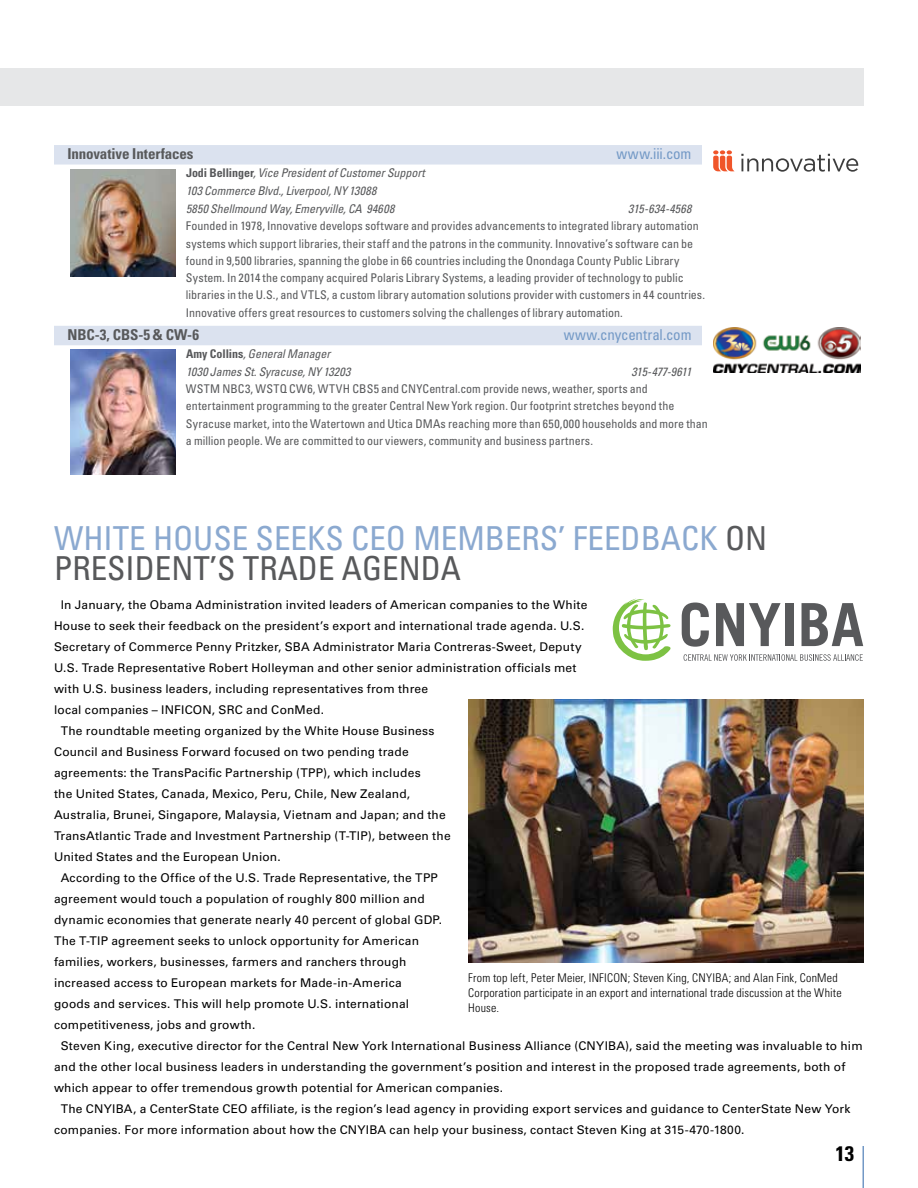
<style>
.page{position:relative;width:918px;height:1188px;background:#fff}
.page>*{position:absolute;margin:0;border:0;box-sizing:border-box;transform-origin:0 0}
.t1{font:condensed 33px/30px "Univers LT Std";color:#8ba9d0}
.t2{font:700 condensed 21px "Univers LT Std";color:#000}
.t3{font:700 condensed 15px "Univers LT Std";letter-spacing:-.005em;color:#58595b}
.t4{font:condensed 15px "Univers LT Std";letter-spacing:-.01em;color:#7399c6}
.t5{font:12px "Univers LT Std";letter-spacing:.015em;color:#000}
.t6{font:condensed 12px/17.2px "Univers LT Std";color:#58595b}
.t7{font:italic condensed 12px/18px "Univers LT Std";letter-spacing:-.005em;color:#58595b}
.t8{font:300 condensed 12px/15px "Univers LT Std";letter-spacing:.015em;color:#000}
.t9{font:italic condensed 12px "Univers LT Std";letter-spacing:.015em;color:#58595b}
.t10{font:italic condensed 12px "Univers LT Std";letter-spacing:-.025em;color:#58595b}
.s1{font-weight:700;font-style:normal}
.s2{color:#58595b}
</style>
<div class="page">
<hr style="left:862px;top:1146px;width:2px;height:42px;background:#7399c6">
<div style="left:0;top:68px;width:864px;height:38px;background:#e6e7e8"></div>
<img style="left:70px;top:170px;width:106px;height:106px">
<div style="left:54px;top:145px;width:648px;height:20px;background:#dbe2ef"></div>
<div style="left:54px;top:326px;width:648px;height:19px;background:#dbe2ef"></div>
<img style="left:713px;top:327px;width:147px;height:46px">
<svg style="left:741px;top:154px;width:117px;height:18px"></svg>
<svg style="left:713px;top:150px;width:21px;height:21px"></svg>
<img style="left:70px;top:350px;width:106px;height:124px">
<svg style="left:682px;top:603px;width:27px;height:44px"></svg>
<svg style="left:716px;top:603px;width:65px;height:43px"></svg>
<div style="left:785px;top:603px;width:9px;height:43px;background:#58595b"></div>
<svg style="left:802px;top:603px;width:61px;height:43px"></svg>
<svg style="left:684px;top:654px;width:179px;height:7px"></svg>
<svg style="left:613px;top:599px;width:58px;height:62px"></svg>
<img style="left:468px;top:699px;width:396px;height:263px">
<p class="t3" style="left:68px;top:145px;width:128px">Innovative Interfaces</p>
<p class="t4" style="left:617px;top:144px;width:76px">www.iii.com</p>
<p class="t7" style="left:186px;top:164px;width:240px"><span class="s1">Jodi Bellinger</span>, Vice President of Customer Support<br>103 Commerce Blvd., Liverpool, NY 13088<br>5850 Shellmound Way, Emeryville, CA 94608</p>
<p class="t9" style="left:628px;top:201px;width:65px">315-634-4568</p>
<p class="t6" style="left:186px;top:217px;width:521px">Founded in 1978, Innovative develops software and provides advancements to integrated library automation systems which support libraries, their staff and the patrons in the community. Innovative’s software can be found in 9,500 libraries, spanning the globe in 66 countries including the Onondaga County Public Library System. In 2014 the company acquired Polaris Library Systems, a leading provider of technology to public libraries in the U.S., and VTLS, a custom library automation solutions provider with customers in 44 countries.<br>Innovative offers great resources to customers solving the challenges of library automation.</p>
<p class="t3" style="left:68px;top:325px;width:133px">NBC-3, CBS-5 &amp; CW-6</p>
<p class="t4" style="left:564px;top:325px;width:129px">www.cnycentral.com</p>
<p class="t7" style="left:186px;top:345px;width:166px"><span class="s1">Amy Collins</span>, General Manager<br>1030 James St. Syracuse, NY 13203</p>
<p class="t10" style="left:632px;top:364px;width:61px">315-477-9611</p>
<p class="t6" style="left:186px;top:380px;width:523px">WSTM NBC3, WSTQ CW6, WTVH CBS5 and CNYCentral.com provide news, weather, sports and entertainment programming to the greater Central New York region. Our footprint stretches beyond the Syracuse market, into the Watertown and Utica DMAs reaching more than 650,000 households and more than a million people. We are committed to our viewers, community and business partners.</p>
<h1 class="t1" style="left:54px;top:523px;width:715px">WHITE HOUSE SEEKS CEO MEMBERS’ FEEDBACK <span class="s2">ON<br>PRESIDENT’S TRADE AGENDA</span></h1>
<p class="t5" style="left:61px;top:597px;width:528px">In January, the Obama Administration invited leaders of American companies to the White</p>
<p class="t5" style="left:54px;top:618px;width:532px">House to seek their feedback on the president’s export and international trade agenda. U.S.</p>
<p class="t5" style="left:54px;top:639px;width:529px">Secretary of Commerce Penny Pritzker, SBA Administrator Maria Contreras-Sweet, Deputy</p>
<p class="t5" style="left:54px;top:660px;width:524px">U.S. Trade Representative Robert Holleyman and other senior administration officials met</p>
<p class="t5" style="left:54px;top:681px;width:376px">with U.S. business leaders, including representatives from three</p>
<p class="t5" style="left:54px;top:702px;width:272px">local companies – INFICON, SRC and ConMed.</p>
<p class="t5" style="left:61px;top:723px;width:375px">The roundtable meeting organized by the White House Business</p>
<p class="t5" style="left:54px;top:744px;width:356px">Council and Business Forward focused on two pending trade</p>
<p class="t5" style="left:54px;top:765px;width:368px">agreements: the TransPacific Partnership (TPP), which includes</p>
<p class="t5" style="left:54px;top:786px;width:358px">the United States, Canada, Mexico, Peru, Chile, New Zealand,</p>
<p class="t5" style="left:54px;top:807px;width:393px">Australia, Brunei, Singapore, Malaysia, Vietnam and Japan; and the</p>
<p class="t5" style="left:54px;top:828px;width:398px">TransAtlantic Trade and Investment Partnership (T-TIP), between the</p>
<p class="t5" style="left:54px;top:849px;width:228px">United States and the European Union.</p>
<p class="t5" style="left:61px;top:870px;width:379px">According to the Office of the U.S. Trade Representative, the TPP</p>
<p class="t5" style="left:54px;top:891px;width:372px">agreement would touch a population of roughly 800 million and</p>
<p class="t5" style="left:54px;top:912px;width:390px">dynamic economies that generate nearly 40 percent of global GDP.</p>
<p class="t5" style="left:54px;top:933px;width:367px">The T-TIP agreement seeks to unlock opportunity for American</p>
<p class="t5" style="left:54px;top:954px;width:354px">families, workers, businesses, farmers and ranchers through</p>
<p class="t5" style="left:54px;top:975px;width:349px">increased access to European markets for Made-in-America</p>
<p class="t5" style="left:54px;top:996px;width:357px">goods and services. This will help promote U.S. international</p>
<p class="t5" style="left:54px;top:1017px;width:203px">competitiveness, jobs and growth.</p>
<p class="t5" style="left:61px;top:1038px;width:803px">Steven King, executive director for the Central New York International Business Alliance (CNYIBA), said the meeting was invaluable to him</p>
<p class="t5" style="left:54px;top:1059px;width:793px">and the other local business leaders in understanding the government’s position and interest in the proposed trade agreements, both of</p>
<p class="t5" style="left:54px;top:1080px;width:451px">which appear to offer tremendous growth potential for American companies.</p>
<p class="t5" style="left:61px;top:1101px;width:791px">The CNYIBA, a CenterState CEO affiliate, is the region’s lead agency in providing export services and guidance to CenterState New York</p>
<p class="t5" style="left:54px;top:1122px;width:692px">companies. For more information about how the CNYIBA can help your business, contact Steven King at 315-470-1800.</p>
<p class="t8" style="left:468px;top:970px;width:375px">From top left, Peter Meier, INFICON; Steven King, CNYIBA; and Alan Fink, ConMed<br>Corporation participate in an export and international trade discussion at the White<br>House.</p>
<h2 class="t2" style="left:835px;top:1141px;width:20px">13</h2>
</div>
